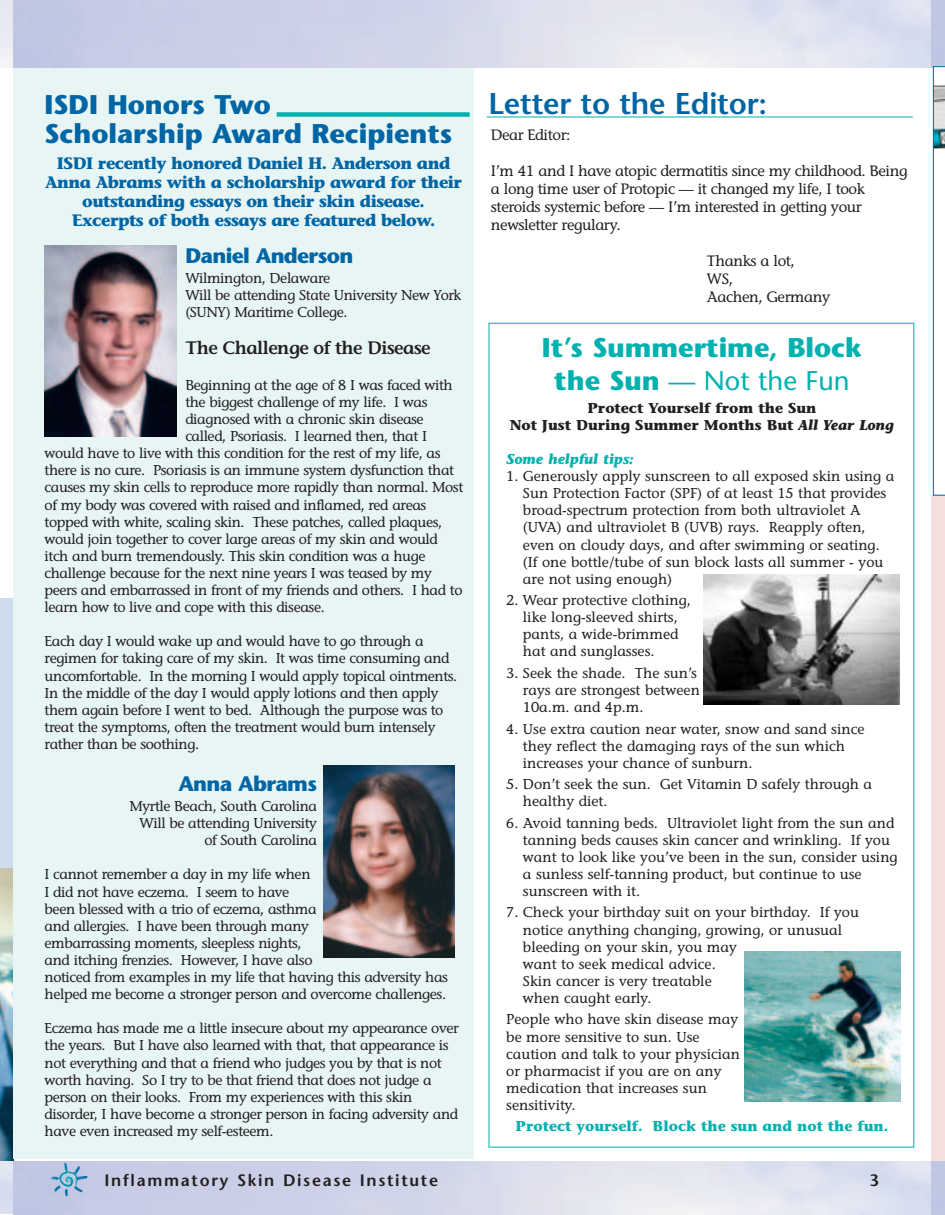
<style>
.page{position:relative;width:945px;height:1215px;background:#fff}
.page>*{position:absolute;margin:0;border:0;box-sizing:border-box;transform-origin:0 0}
.t1{font:600 30px "Stone Sans";letter-spacing:-.005em;color:#0065a4}
.t2{font:700 27px "Stone Sans";color:#0065a4}
.t3{font:700 27px/32.4px "Stone Sans";color:#00b1b0;text-align:center}
.t4{font:700 21px "Stone Sans";letter-spacing:-.03em;color:#0065a4}
.t5{font:600 18px "Stone Informal";letter-spacing:-.03em;color:#231f20}
.t6{font:700 16.5px/18.8px "Stone Informal";letter-spacing:-.03em;color:#0065a4;text-align:center}
.t7{font:600 16.5px "Stone Sans";letter-spacing:.105em;color:#231f20}
.t8{font:15px/18px "Stone Informal";letter-spacing:-.03em;color:#231f20}
.t9{font:14.25px/17.1px "Stone Informal";letter-spacing:-.03em;color:#231f20}
.t10{font:14.25px/17.1px "Stone Informal";color:#231f20}
.t11{font:700 14.25px/17.1px "Stone Informal";color:#231f20;text-align:center}
.t12{font:700 14.25px "Stone Informal";color:#00b1b0}
.t13{font:italic 700 14.25px "Stone Informal";color:#00b1b0}
.s1{font-weight:400}
.s2{font-style:italic}
</style>
<div class="page">
<img style="left:0;top:868px;width:14px;height:293px">
<div style="left:0;top:599px;width:14px;height:269px;background:#cfdced"></div>
<div style="left:14px;top:64px;width:460px;height:1095px;background:#e7f5f4"></div>
<div style="left:277px;top:112px;width:193px;height:5px;background:#00b1b0"></div>
<svg style="left:14px;top:1161px;width:918px;height:54px;background:#d6d9eb"></svg>
<img style="left:51px;top:1163px;width:37px;height:33px">
<svg style="left:14px;top:0;width:918px;height:68px;background:#d6d9eb"></svg>
<div style="left:932px;top:0;width:13px;height:68px;background:#bfc7e3"></div>
<div style="left:932px;top:1161px;width:13px;height:54px;background:#bfc7e3"></div>
<img style="left:45px;top:246px;width:131px;height:191px">
<img style="left:323px;top:766px;width:132px;height:191px">
<hr style="left:487px;top:117px;width:426px;height:1px;background:#00b1b0">
<div style="left:932px;top:496px;width:13px;height:665px;background:#f3dfdc"></div>
<img style="left:745px;top:952px;width:155px;height:149px">
<img style="left:704px;top:575px;width:196px;height:129px">
<svg style="left:933px;top:66px;width:12px;height:430px"></svg>
<h2 class="t2" style="left:45px;top:94px;width:228px">ISDI Honors Two</h2>
<h1 class="t1" style="left:489px;top:91px;width:280px">Letter to the Editor:</h1>
<h2 class="t2" style="left:45px;top:123px;width:409px">Scholarship Award Recipients</h2>
<p class="t6" style="left:45px;top:156px;width:419px">ISDI recently honored Daniel H. Anderson and Anna Abrams with a scholarship award for their outstanding essays on their skin disease.<br>Excerpts of both essays are featured below.</p>
<p class="t8" style="left:491px;top:128px;width:81px">Dear Editor:</p>
<p class="t8" style="left:491px;top:164px;width:418px">I’m 41 and I have atopic dermatitis since my childhood. Being a long time user of Protopic — it changed my life, I took steroids systemic before — I’m interested in getting your newsletter regulary.</p>
<p class="t8" style="left:707px;top:254px;width:125px">Thanks a lot,<br>WS,<br>Aachen, Germany</p>
<h3 class="t4" style="left:185px;top:247px;width:170px">Daniel Anderson</h3>
<p class="t9" style="left:185px;top:271px;width:278px">Wilmington, Delaware<br>Will be attending State University New York (SUNY) Maritime College.</p>
<p class="t5" style="left:185px;top:341px;width:247px">The Challenge of the Disease</p>
<p class="t9" style="left:185px;top:378px;width:269px">Beginning at the age of 8 I was faced with</p>
<p class="t9" style="left:185px;top:395px;width:244px">the biggest challenge of my life. I was</p>
<p class="t9" style="left:185px;top:412px;width:240px">diagnosed with a chronic skin disease</p>
<p class="t9" style="left:185px;top:429px;width:243px">called, Psoriasis. I learned then, that I</p>
<p class="t9" style="left:45px;top:446px;width:398px">would have to live with this condition for the rest of my life, as</p>
<p class="t9" style="left:45px;top:463px;width:411px">there is no cure. Psoriasis is an immune system dysfunction that</p>
<p class="t9" style="left:45px;top:480px;width:420px">causes my skin cells to reproduce more rapidly than normal. Most</p>
<p class="t9" style="left:45px;top:498px;width:383px">of my body was covered with raised and inflamed, red areas</p>
<p class="t9" style="left:45px;top:515px;width:399px">topped with white, scaling skin. These patches, called plaques,</p>
<p class="t9" style="left:45px;top:532px;width:395px">would join together to cover large areas of my skin and would</p>
<p class="t9" style="left:45px;top:549px;width:382px">itch and burn tremendously. This skin condition was a huge</p>
<p class="t9" style="left:45px;top:566px;width:389px">challenge because for the next nine years I was teased by my</p>
<p class="t9" style="left:45px;top:583px;width:419px">peers and embarrassed in front of my friends and others. I had to</p>
<p class="t9" style="left:45px;top:600px;width:282px">learn how to live and cope with this disease.</p>
<p class="t9" style="left:45px;top:634px;width:414px">Each day I would wake up and would have to go through a regimen for taking care of my skin. It was time consuming and uncomfortable. In the morning I would apply topical ointments.<br>In the middle of the day I would apply lotions and then apply them again before I went to bed. Although the purpose was to treat the symptoms, often the treatment would burn intensely rather than be soothing.</p>
<h3 class="t4" style="left:178px;top:775px;width:140px">Anna Abrams</h3>
<p class="t9" style="left:129px;top:799px;width:189px;text-align:right">Myrtle Beach, South Carolina<br>Will be attending University of South Carolina</p>
<p class="t9" style="left:45px;top:867px;width:405px">I cannot remember a day in my life when<br>I did not have eczema. I seem to have<br>been blessed with a trio of eczema, asthma<br>and allergies. I have been through many<br>embarrassing moments, sleepless nights,<br>and itching frenzies. However, I have also<br>noticed from examples in my life that having this adversity has helped me become a stronger person and overcome challenges.</p>
<p class="t9" style="left:45px;top:1021px;width:416px">Eczema has made me a little insecure about my appearance over the years. But I have also learned with that, that appearance is not everything and that a friend who judges you by that is not worth having. So I try to be that friend that does not judge a person on their looks. From my experiences with this skin disorder, I have become a stronger person in facing adversity and have even increased my self-esteem.</p>
<h2 class="t3" style="left:542px;top:335px;width:322px">It’s Summertime, Block the Sun <span class="s1">— Not the Fun</span></h2>
<p class="t11" style="left:510px;top:401px;width:386px">Protect Yourself from the Sun<br>Not Just During Summer Months But <span class="s2">All Year Long</span></p>
<p class="t13" style="left:506px;top:454px;width:129px">Some helpful tips:</p>
<p class="t10" style="left:523px;top:469px;width:373px;text-indent:-17px">1. Generously apply sunscreen to all exposed skin using a Sun Protection Factor (SPF) of at least 15 that provides broad-spectrum protection from both ultraviolet A (UVA) and ultraviolet B (UVB) rays. Reapply often, even on cloudy days, and after swimming or seating. (If one bottle/tube of sun block lasts all summer - you are not using enough)</p>
<p class="t10" style="left:523px;top:593px;width:170px;text-indent:-17px">2. Wear protective clothing, like long-sleeved shirts, pants, a wide-brimmed hat and sunglasses.</p>
<p class="t10" style="left:523px;top:666px;width:179px;text-indent:-17px">3. Seek the shade. The sun’s rays are strongest between<br>10a.m. and 4p.m.</p>
<p class="t10" style="left:523px;top:722px;width:343px;text-indent:-17px">4. Use extra caution near water, snow and sand since they reflect the damaging rays of the sun which increases your chance of sunburn.</p>
<p class="t10" style="left:523px;top:777px;width:351px;text-indent:-17px">5. Don’t seek the sun. Get Vitamin D safely through a healthy diet.</p>
<p class="t10" style="left:523px;top:816px;width:376px;text-indent:-17px">6. Avoid tanning beds. Ultraviolet light from the sun and tanning beds causes skin cancer and wrinkling. If you want to look like you’ve been in the sun, consider using a sunless self-tanning product, but continue to use sunscreen with it.</p>
<p class="t10" style="left:523px;top:905px;width:338px;text-indent:-17px">7. Check your birthday suit on your birthday. If you notice anything changing, growing, or unusual bleeding on your skin, you may<br>want to seek medical advice.<br>Skin cancer is very treatable<br>when caught early.</p>
<p class="t10" style="left:506px;top:1012px;width:235px">People who have skin disease may be more sensitive to sun. Use caution and talk to your physician or pharmacist if you are on any medication that increases sun sensitivity.</p>
<p class="t12" style="left:516px;top:1121px;width:374px">Protect yourself. Block the sun and not the fun.</p>
<p class="t7" style="left:104px;top:1174px;width:335px">Inflammatory Skin Disease Institute</p>
<p class="t7" style="left:870px;top:1174px;width:11px">3</p>
</div>
